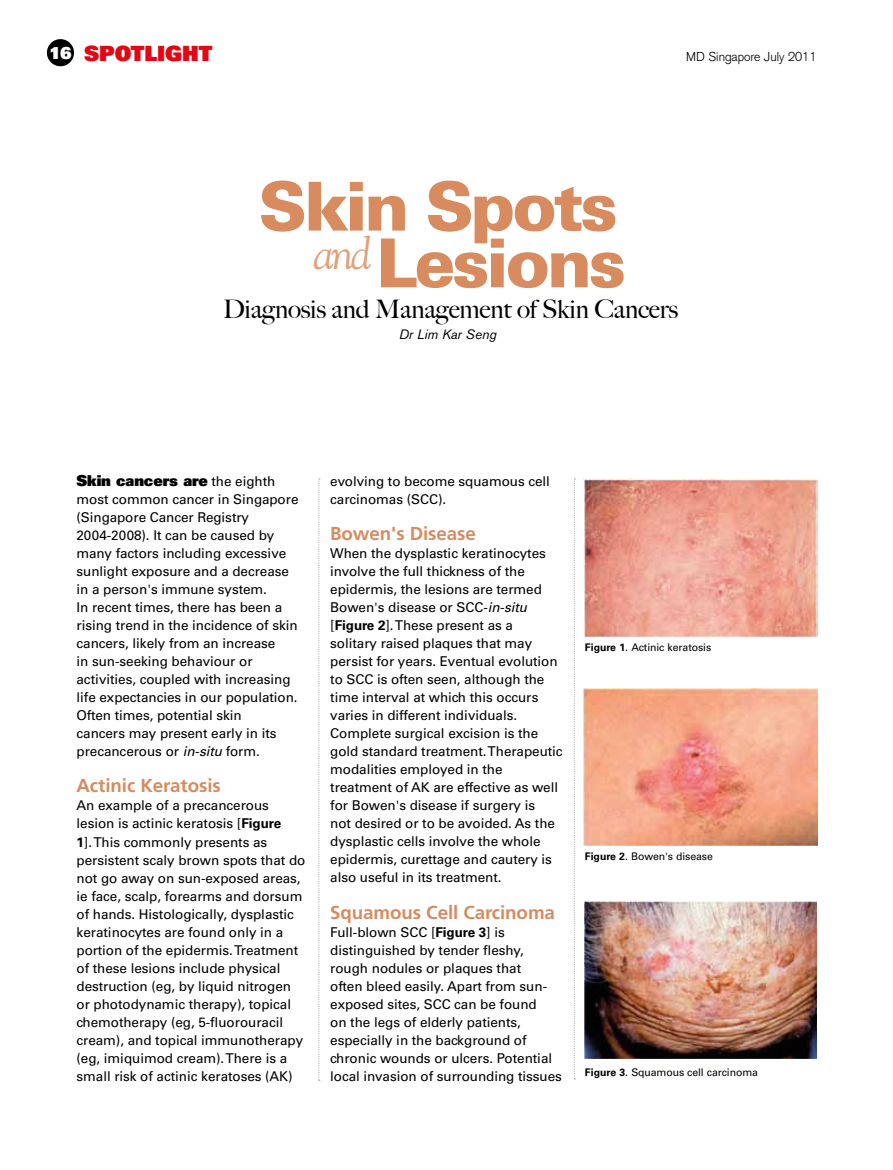
<style>
.page{position:relative;width:893px;height:1170px;background:#fff}
.page>*{position:absolute;margin:0;border:0;box-sizing:border-box;transform-origin:0 0}
.t1{font:900 67.5px "Univers LT Std";letter-spacing:-.05em;color:#d78b5e}
.t2{font:500 25.5px "Big Caslon";letter-spacing:-.01em;color:#000}
.t3{font:21px "Univers LT Std X Black";letter-spacing:-.005em;color:#e30613}
.t4{font:700 18.75px "Frutiger";letter-spacing:-.005em;color:#d78b5e}
.t5{font:15px "Univers LT Std X Black";letter-spacing:-.005em;color:#000}
.t6{font:13.5px/18px "Univers LT Std";letter-spacing:-.005em;color:#000}
.t7{font:italic 13.5px "Akzidenz Grotesk BE";color:#000}
.t8{font:300 12.75px "Akzidenz Grotesk";color:#000}
.t9{font:10.5px "Univers LT Std";letter-spacing:-.01em;color:#000}
.s1{font-size:16.5px;color:#fff}
.s2{font-family:"Univers LT Std";font-size:13.5px}
.s3{font-style:italic}
.s4{font-weight:700}
</style>
<div class="page">
<div style="left:47px;top:39px;width:27px;height:27px;background:#000;border-radius:50%"></div>
<svg style="left:574px;top:478px;width:1px;height:601px"></svg>
<svg style="left:318px;top:478px;width:2px;height:602px"></svg>
<img style="left:584px;top:478px;width:233px;height:159px">
<img style="left:584px;top:688px;width:233px;height:157px">
<img style="left:585px;top:901px;width:231px;height:156px">
<h3 class="t3" style="left:49px;top:40px;width:164px"><span class="s1">16</span> spotlight</h3>
<p class="t8" style="left:686px;top:49px;width:132px">MD Singapore July 2011</p>
<h1 class="t1" style="left:258px;top:164px;width:361px">Skin Spots</h1>
<h1 class="t1" style="left:313px;top:221px;width:314px"><sup>and</sup> Lesions</h1>
<h2 class="t2" style="left:223px;top:294px;width:457px">Diagnosis and Management of Skin Cancers</h2>
<p class="t7" style="left:399px;top:326px;width:99px">Dr Lim Kar Seng</p>
<p class="t5" style="left:77px;top:471px;width:200px">Skin cancers are <span class="s2">the eighth</span></p>
<p class="t6" style="left:77px;top:490px;width:223px">most common cancer in Singapore (Singapore Cancer Registry<br>2004-2008). It can be caused by many factors including excessive sunlight exposure and a decrease in a person's immune system.<br>In recent times, there has been a rising trend in the incidence of skin cancers, likely from an increase<br>in sun-seeking behaviour or activities, coupled with increasing life expectancies in our population.<br>Often times, potential skin<br>cancers may present early in its precancerous or <span class="s3">in-situ</span> form.</p>
<h3 class="t4" style="left:77px;top:774px;width:146px">Actinic Keratosis</h3>
<p class="t6" style="left:77px;top:796px;width:230px">An example of a precancerous lesion is actinic keratosis [<span class="s4">Figure<br>1</span>]. This commonly presents as persistent scaly brown spots that do not go away on sun-exposed areas, ie face, scalp, forearms and dorsum of hands. Histologically, dysplastic keratinocytes are found only in a portion of the epidermis. Treatment of these lesions include physical destruction (eg, by liquid nitrogen or photodynamic therapy), topical chemotherapy (eg, 5-fluorouracil cream), and topical immunotherapy (eg, imiquimod cream). There is a small risk of actinic keratoses (AK)</p>
<p class="t6" style="left:330px;top:472px;width:221px">evolving to become squamous cell carcinomas (SCC).</p>
<h3 class="t4" style="left:330px;top:522px;width:147px">Bowen's Disease</h3>
<p class="t6" style="left:330px;top:544px;width:234px">When the dysplastic keratinocytes involve the full thickness of the epidermis, the lesions are termed Bowen's disease or SCC-<span class="s3">in-situ </span>[<span class="s4">Figure 2</span>]. These present as a solitary raised plaques that may persist for years. Eventual evolution to SCC is often seen, although the time interval at which this occurs varies in different individuals.<br>Complete surgical excision is the gold standard treatment. Therapeutic modalities employed in the treatment of AK are effective as well for Bowen's disease if surgery is<br>not desired or to be avoided. As the dysplastic cells involve the whole epidermis, curettage and cautery is also useful in its treatment.</p>
<h3 class="t4" style="left:330px;top:900px;width:226px">Squamous Cell Carcinoma</h3>
<p class="t6" style="left:330px;top:922px;width:233px">Full-blown SCC [<span class="s4">Figure 3</span>] is distinguished by tender fleshy, rough nodules or plaques that<br>often bleed easily. Apart from sun&shy;exposed sites, SCC can be found<br>on the legs of elderly patients, especially in the background of chronic wounds or ulcers. Potential local invasion of surrounding tissues</p>
<p class="t9" style="left:585px;top:641px;width:128px"><span class="s4">Figure 1</span>. Actinic keratosis</p>
<p class="t9" style="left:585px;top:850px;width:130px"><span class="s4">Figure 2</span>. Bowen's disease</p>
<p class="t9" style="left:585px;top:1065px;width:175px"><span class="s4">Figure 3</span>. Squamous cell carcinoma</p>
</div>
